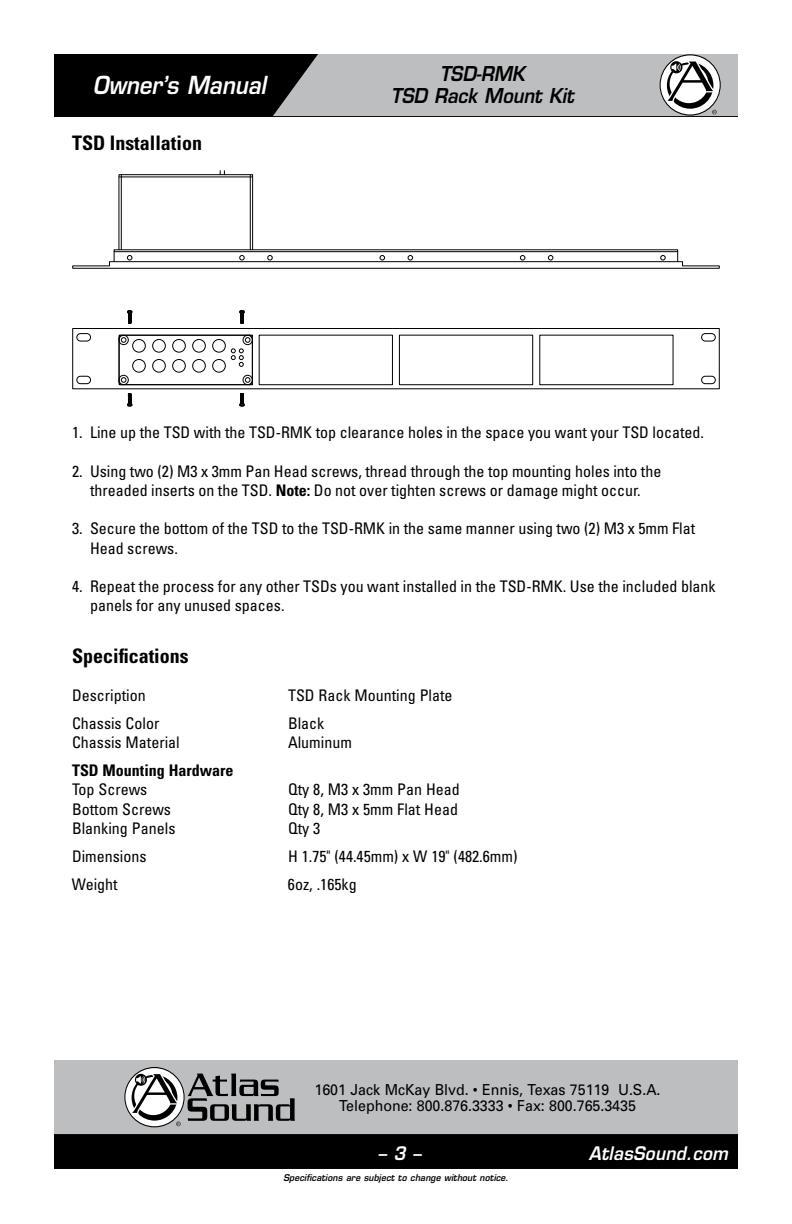
<style>
.page{position:relative;width:792px;height:1224px;background:#fff}
.page>*{position:absolute;margin:0;border:0;box-sizing:border-box;transform-origin:0 0}
.t1{font:italic 600 24.2px "Eurostile LT Std";color:#fff;scale:.9 1}
.t2{font:700 condensed 20px "Univers";color:#000}
.t3{font:italic 600 20px/22px "Eurostile LT Std";color:#000;text-align:center;scale:.9 1}
.t4{font:italic 600 18.2px "Eurostile LT Std";letter-spacing:.015em;color:#fff;scale:.94 1}
.t5{font:condensed 16px/19.2px "Univers";color:#000}
.t6{font:700 condensed 16px "Univers";color:#000}
.t7{font:15.2px/16.6px "Univers";color:#000;text-align:center;scale:.94 1}
.t8{font:italic 600 9px "Eurostile LT Std";letter-spacing:.015em;color:#000;scale:.94 1}
.s1{font-weight:700}
</style>
<div class="page">
<div style="left:54px;top:54px;width:684px;height:62px;background:#000"></div>
<svg style="left:273px;top:54px;width:465px;height:62px;background:#b0b2b4"></svg>
<div style="left:54px;top:1060px;width:684px;height:109px;background:#bcbec0"></div>
<div style="left:54px;top:1134px;width:684px;height:35px;background:#000"></div>
<svg style="left:188px;top:1074px;width:107px;height:47px"></svg>
<svg style="left:124px;top:1067px;width:61px;height:60px"></svg>
<svg style="left:125px;top:1068px;width:59px;height:58px"></svg>
<svg style="left:131px;top:1073px;width:50px;height:53px;background:#a4a4a4"></svg>
<svg style="left:121px;top:337px;width:5px;height:6px"></svg>
<svg style="left:121px;top:377px;width:5px;height:6px"></svg>
<div style="left:119px;top:375px;width:10px;height:10px;border:1px solid #000;border-radius:50%"></div>
<div style="left:119px;top:335px;width:10px;height:10px;border:1px solid #000;border-radius:50%"></div>
<div style="left:243px;top:335px;width:10px;height:10px;border:1px solid #000;border-radius:50%"></div>
<div style="left:243px;top:375px;width:10px;height:10px;border:1px solid #000;border-radius:50%"></div>
<svg style="left:245px;top:377px;width:6px;height:6px"></svg>
<svg style="left:245px;top:337px;width:6px;height:6px"></svg>
<div style="left:132px;top:339px;width:14px;height:13px;border:1px solid #000;border-radius:50%"></div>
<svg style="left:231px;top:349px;width:13px;height:18px"></svg>
<div style="left:152px;top:339px;width:14px;height:13px;border:1px solid #000;border-radius:50%"></div>
<div style="left:172px;top:339px;width:14px;height:13px;border:1px solid #000;border-radius:50%"></div>
<div style="left:192px;top:339px;width:14px;height:13px;border:1px solid #000;border-radius:50%"></div>
<div style="left:212px;top:339px;width:14px;height:13px;border:1px solid #000;border-radius:50%"></div>
<div style="left:212px;top:359px;width:14px;height:13px;border:1px solid #000;border-radius:50%"></div>
<div style="left:192px;top:359px;width:14px;height:13px;border:1px solid #000;border-radius:50%"></div>
<div style="left:172px;top:359px;width:14px;height:13px;border:1px solid #000;border-radius:50%"></div>
<div style="left:152px;top:359px;width:14px;height:13px;border:1px solid #000;border-radius:50%"></div>
<div style="left:132px;top:359px;width:14px;height:13px;border:1px solid #000;border-radius:50%"></div>
<div style="left:72px;top:328px;width:648px;height:61px;border:1px solid #000"></div>
<div style="left:259px;top:335px;width:134px;height:50px;border:1px solid #000"></div>
<div style="left:119px;top:335px;width:134px;height:50px;border:1px solid #000"></div>
<div style="left:399px;top:335px;width:134px;height:50px;border:1px solid #000"></div>
<div style="left:540px;top:335px;width:133px;height:50px;border:1px solid #000"></div>
<div style="left:701px;top:333px;width:15px;height:8px;border:1px solid #000;border-radius:4px"></div>
<div style="left:701px;top:376px;width:15px;height:8px;border:1px solid #000;border-radius:4px"></div>
<div style="left:77px;top:333px;width:14px;height:8px;border:1px solid #000;border-radius:4px"></div>
<div style="left:77px;top:376px;width:14px;height:8px;border:1px solid #000;border-radius:4px"></div>
<svg style="left:72px;top:255px;width:648px;height:14px"></svg>
<div style="left:114px;top:250px;width:564px;height:12px;border:1px solid #000"></div>
<div style="left:119px;top:174px;width:134px;height:76px;border:1px solid #000"></div>
<hr style="left:121px;top:175px;width:1px;height:75px;background:#000">
<hr style="left:250px;top:175px;width:1px;height:75px;background:#000">
<hr style="left:119px;top:177px;width:134px;height:1px;background:#000">
<svg style="left:220px;top:171px;width:5px;height:4px"></svg>
<svg style="left:240px;top:393px;width:5px;height:14px"></svg>
<svg style="left:127px;top:393px;width:6px;height:14px"></svg>
<svg style="left:127px;top:311px;width:6px;height:13px"></svg>
<svg style="left:240px;top:311px;width:5px;height:13px"></svg>
<h1 class="t1" style="left:93px;top:70px;width:194px">Owner’s Manual</h1>
<p class="t3" style="left:391px;top:63px;width:205px">TSD-RMK<br>TSD Rack Mount Kit</p>
<p class="t2" style="left:72px;top:131px;width:132px">TSD Installation</p>
<p class="t5" style="left:72px;top:423px;width:634px">1. Line up the TSD with the TSD-RMK top clearance holes in the space you want your TSD located.</p>
<p class="t5" style="left:72px;top:461px;width:591px;text-align:center">2. Using two (2) M3 x 3mm Pan Head screws, thread through the top mounting holes into the threaded inserts on the TSD. <span class="s1">Note:</span> Do not over tighten screws or damage might occur.</p>
<p class="t5" style="left:90px;top:519px;width:607px;text-indent:-18px">3. Secure the bottom of the TSD to the TSD-RMK in the same manner using two (2) M3 x 5mm Flat<br>Head screws.</p>
<p class="t5" style="left:90px;top:576px;width:627px;text-indent:-18px">4. Repeat the process for any other TSDs you want installed in the TSD-RMK. Use the included blank panels for any unused spaces.</p>
<p class="t2" style="left:72px;top:644px;width:118px">Specifications</p>
<p class="t5" style="left:72px;top:685px;width:75px">Description</p>
<p class="t5" style="left:288px;top:685px;width:166px">TSD Rack Mounting Plate</p>
<p class="t5" style="left:72px;top:713px;width:89px">Chassis Color</p>
<p class="t5" style="left:288px;top:713px;width:38px">Black</p>
<p class="t5" style="left:72px;top:732px;width:109px">Chassis Material</p>
<p class="t5" style="left:288px;top:732px;width:65px">Aluminum</p>
<p class="t6" style="left:72px;top:761px;width:163px">TSD Mounting Hardware</p>
<p class="t5" style="left:72px;top:780px;width:77px">Top Screws</p>
<p class="t5" style="left:288px;top:780px;width:173px">Qty 8, M3 x 3mm Pan Head</p>
<p class="t5" style="left:72px;top:799px;width:101px">Bottom Screws</p>
<p class="t5" style="left:288px;top:799px;width:172px">Qty 8, M3 x 5mm Flat Head</p>
<p class="t5" style="left:72px;top:818px;width:105px">Blanking Panels</p>
<p class="t5" style="left:288px;top:818px;width:34px">Qty 3</p>
<p class="t5" style="left:72px;top:846px;width:76px">Dimensions</p>
<p class="t5" style="left:288px;top:846px;width:231px">H 1.75" (44.45mm) x W 19" (482.6mm)</p>
<p class="t5" style="left:72px;top:875px;width:47px">Weight</p>
<p class="t5" style="left:288px;top:875px;width:70px">6oz, .165kg</p>
<p class="t7" style="left:314px;top:1081px;width:370px">1601 Jack McKay Blvd. • Ennis, Texas 75119 U.S.A.<br>Telephone: 800.876.3333 • Fax: 800.765.3435</p>
<p class="t4" style="left:378px;top:1142px;width:47px">– 3 –</p>
<p class="t8" style="left:283px;top:1172px;width:241px">Specifications are subject to change without notice.</p>
<p class="t4" style="left:589px;top:1142px;width:150px">AtlasSound.com</p>
</div>
